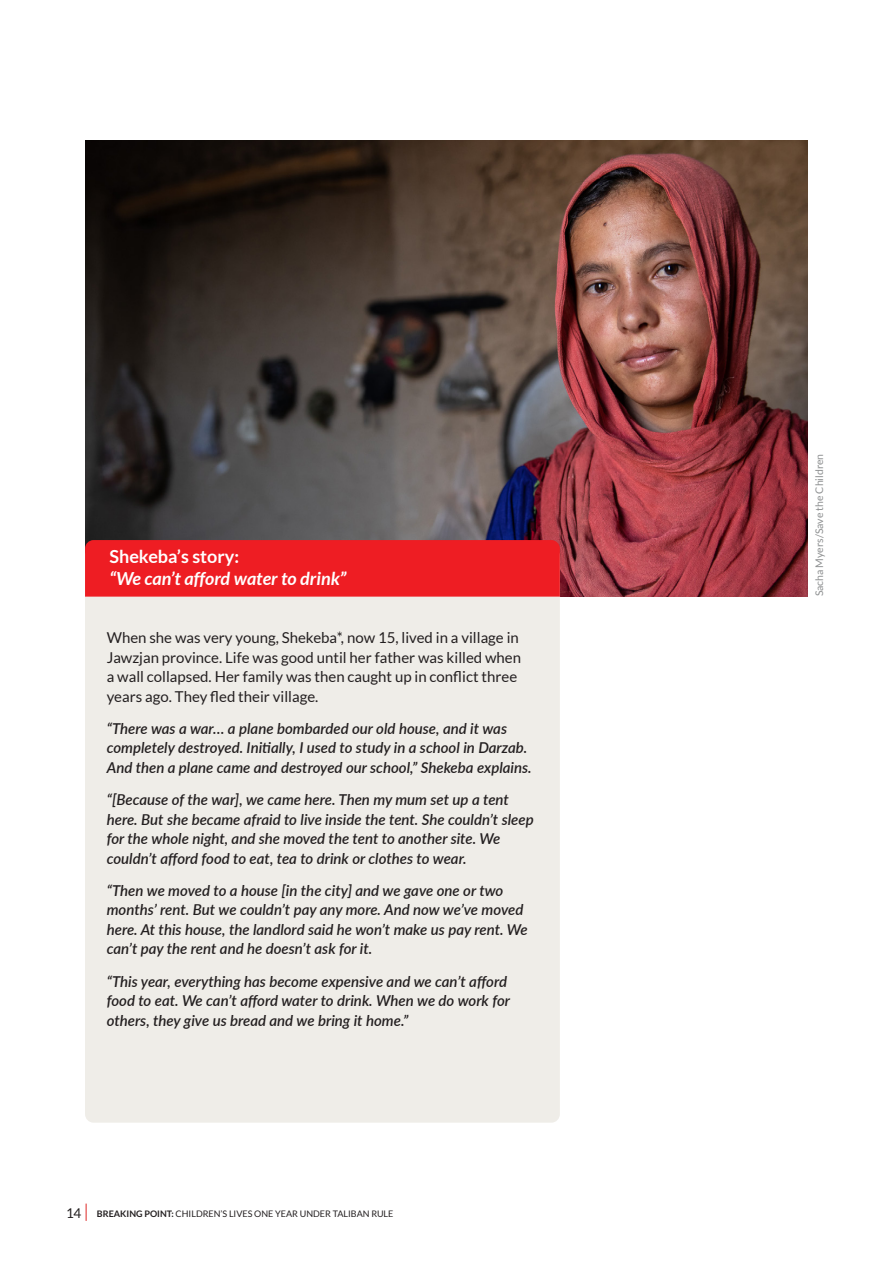
<style>
.page{position:relative;width:893px;height:1263px;background:#fff}
.page>*{position:absolute;margin:0;border:0;box-sizing:border-box;transform-origin:0 0}
.t1{font:italic 700 18px "Lato";color:#fff}
.t2{font:700 18px "Lato";color:#fff}
.t3{font:italic 600 15px/19.5px "Lato";color:#231f20}
.t4{font:15px/19.5px "Lato";color:#231f20}
.t5{font:10.5px "Lato";color:#8e9091}
.t6{font:9px "Lato";color:#231f20}
.s1{font-size:13.5px}
.s2{font-weight:700}
</style>
<div class="page">
<svg style="left:86px;top:1203px;width:1px;height:18px"></svg>
<img style="left:85px;top:140px;width:723px;height:457px">
<div style="left:85px;top:597px;width:475px;height:526px;background:#efede8"></div>
<div style="left:85px;top:540px;width:475px;height:57px;background:#ee1d23"></div>
<p class="t2" style="left:109px;top:547px;width:131px">Shekeba’s story:</p>
<p class="t1" style="left:109px;top:568px;width:239px">“We can’t afford water to drink”</p>
<p class="t4" style="left:107px;top:628px;width:416px">When she was very young, Shekeba*, now 15, lived in a village in Jawzjan province. Life was good until her father was killed when a wall collapsed. Her family was then caught up in conflict three years ago. They fled their village.</p>
<p class="t3" style="left:107px;top:718px;width:427px">“There was a war… a plane bombarded our old house, and it was completely destroyed. Initially, I used to study in a school in Darzab.<br>And then a plane came and destroyed our school,” Shekeba explains.</p>
<p class="t3" style="left:107px;top:789px;width:428px">“[Because of the war], we came here. Then my mum set up a tent here. But she became afraid to live inside the tent. She couldn’t sleep for the whole night, and she moved the tent to another site. We couldn’t afford food to eat, tea to drink or clothes to wear.</p>
<p class="t3" style="left:107px;top:880px;width:422px">“Then we moved to a house [in the city] and we gave one or two months’ rent. But we couldn’t pay any more. And now we’ve moved here. At this house, the landlord said he won’t make us pay rent. We can’t pay the rent and he doesn’t ask for it.</p>
<p class="t3" style="left:107px;top:971px;width:405px">“This year, everything has become expensive and we can’t afford food to eat. We can’t afford water to drink. When we do work for others, they give us bread and we bring it home.”</p>
<p class="t6" style="left:66px;top:1208px;width:329px"><span class="s1">14</span> <span class="s2">BREAKING POINT:</span> CHILDREN’S LIVES ONE YEAR UNDER TALIBAN RULE</p>
<p class="t5" style="left:813px;top:596px;width:144px;rotate:-90deg">Sacha Myers/Save the Children</p>
</div>
